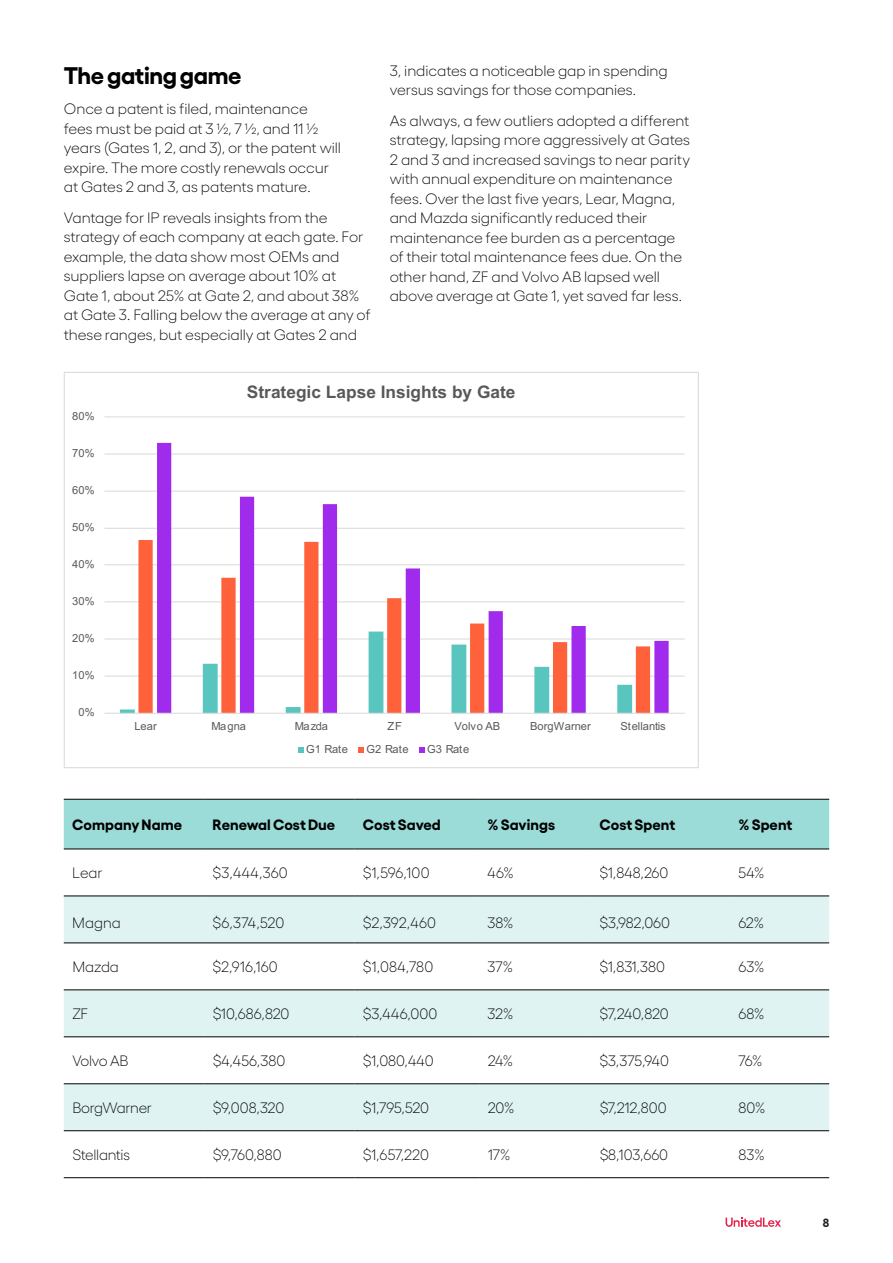
<style>
.page{position:relative;width:893px;height:1263px;background:#fff}
.page>*{position:absolute;margin:0;border:0;box-sizing:border-box;transform-origin:0 0}
.t1{font:700 24px "Yellix";letter-spacing:-.015em;color:#000}
.t2{font:700 17.25px "Arial";color:#595959}
.t3{font:300 15px/19.5px "Yellix";letter-spacing:-.005em;color:#000}
.t4{font:700 15px "Yellix";color:#000}
.t5{font:700 12px "Yellix";color:#231f20}
.t6{font:11.1px "Arial";color:#595959}
</style>
<div class="page">
<hr style="left:104px;top:676px;width:581px;height:1px;background:#d9d9d9">
<hr style="left:104px;top:638px;width:581px;height:1px;background:#d9d9d9">
<hr style="left:104px;top:601px;width:581px;height:1px;background:#d9d9d9">
<hr style="left:104px;top:564px;width:581px;height:1px;background:#d9d9d9">
<hr style="left:104px;top:528px;width:581px;height:1px;background:#d9d9d9">
<hr style="left:104px;top:491px;width:581px;height:1px;background:#d9d9d9">
<hr style="left:104px;top:454px;width:581px;height:1px;background:#d9d9d9">
<hr style="left:104px;top:416px;width:581px;height:1px;background:#d9d9d9">
<svg style="left:138px;top:540px;width:19px;height:173px;fill:#ff623b"></svg>
<svg style="left:157px;top:443px;width:512px;height:270px"></svg>
<hr style="left:104px;top:713px;width:581px;height:1px;background:#d9d9d9">
<svg style="left:298px;top:747px;width:6px;height:6px"></svg>
<svg style="left:359px;top:747px;width:5px;height:6px"></svg>
<svg style="left:419px;top:747px;width:6px;height:6px"></svg>
<div style="left:64px;top:800px;width:765px;height:49px;background:#9bdcd8"></div>
<svg style="left:64px;top:897px;width:765px;height:233px;fill:#def3f2"></svg>
<hr style="left:64px;top:799px;width:140px;height:1px;background:#000">
<hr style="left:204px;top:799px;width:150px;height:1px;background:#000">
<hr style="left:354px;top:799px;width:125px;height:1px;background:#000">
<hr style="left:479px;top:799px;width:112px;height:1px;background:#000">
<hr style="left:591px;top:799px;width:139px;height:1px;background:#000">
<hr style="left:730px;top:799px;width:99px;height:1px;background:#000">
<hr style="left:64px;top:849px;width:140px;height:1px;background:#000">
<hr style="left:64px;top:943px;width:140px;height:1px;background:#000">
<hr style="left:204px;top:849px;width:150px;height:1px;background:#000">
<hr style="left:204px;top:943px;width:150px;height:1px;background:#000">
<hr style="left:354px;top:849px;width:125px;height:1px;background:#000">
<hr style="left:479px;top:849px;width:112px;height:1px;background:#000">
<hr style="left:591px;top:849px;width:139px;height:1px;background:#000">
<hr style="left:730px;top:849px;width:99px;height:1px;background:#000">
<hr style="left:354px;top:943px;width:125px;height:1px;background:#000">
<hr style="left:479px;top:943px;width:112px;height:1px;background:#000">
<hr style="left:591px;top:943px;width:139px;height:1px;background:#000">
<hr style="left:730px;top:943px;width:99px;height:1px;background:#000">
<hr style="left:64px;top:896px;width:140px;height:1px;background:#000">
<hr style="left:64px;top:989px;width:140px;height:1px;background:#000">
<hr style="left:64px;top:1036px;width:140px;height:1px;background:#000">
<hr style="left:64px;top:1083px;width:140px;height:1px;background:#000">
<hr style="left:64px;top:1130px;width:140px;height:1px;background:#000">
<hr style="left:64px;top:1177px;width:140px;height:1px;background:#000">
<hr style="left:204px;top:896px;width:150px;height:1px;background:#000">
<hr style="left:204px;top:989px;width:150px;height:1px;background:#000">
<hr style="left:204px;top:1036px;width:150px;height:1px;background:#000">
<hr style="left:204px;top:1083px;width:150px;height:1px;background:#000">
<hr style="left:204px;top:1130px;width:150px;height:1px;background:#000">
<hr style="left:204px;top:1177px;width:150px;height:1px;background:#000">
<hr style="left:354px;top:896px;width:125px;height:1px;background:#000">
<hr style="left:479px;top:896px;width:112px;height:1px;background:#000">
<hr style="left:591px;top:896px;width:139px;height:1px;background:#000">
<hr style="left:730px;top:896px;width:99px;height:1px;background:#000">
<hr style="left:354px;top:989px;width:125px;height:1px;background:#000">
<hr style="left:479px;top:989px;width:112px;height:1px;background:#000">
<hr style="left:591px;top:989px;width:139px;height:1px;background:#000">
<hr style="left:730px;top:989px;width:99px;height:1px;background:#000">
<hr style="left:354px;top:1036px;width:125px;height:1px;background:#000">
<hr style="left:479px;top:1036px;width:112px;height:1px;background:#000">
<hr style="left:591px;top:1036px;width:139px;height:1px;background:#000">
<hr style="left:730px;top:1036px;width:99px;height:1px;background:#000">
<hr style="left:354px;top:1083px;width:125px;height:1px;background:#000">
<hr style="left:479px;top:1083px;width:112px;height:1px;background:#000">
<hr style="left:591px;top:1083px;width:139px;height:1px;background:#000">
<hr style="left:730px;top:1083px;width:99px;height:1px;background:#000">
<hr style="left:354px;top:1130px;width:125px;height:1px;background:#000">
<hr style="left:479px;top:1130px;width:112px;height:1px;background:#000">
<hr style="left:591px;top:1130px;width:139px;height:1px;background:#000">
<hr style="left:730px;top:1130px;width:99px;height:1px;background:#000">
<hr style="left:354px;top:1177px;width:125px;height:1px;background:#000">
<hr style="left:479px;top:1177px;width:112px;height:1px;background:#000">
<hr style="left:591px;top:1177px;width:139px;height:1px;background:#000">
<hr style="left:730px;top:1177px;width:99px;height:1px;background:#000">
<svg style="left:726px;top:1217px;width:55px;height:10px"></svg>
<h1 class="t1" style="left:64px;top:56px;width:179px">The gating game</h1>
<p class="t3" style="left:64px;top:98px;width:279px">Once a patent is filed, maintenance<br>fees must be paid at 3 ½, 7 ½, and 11 ½ years (Gates 1, 2, and 3), or the patent will expire. The more costly renewals occur at Gates 2 and 3, as patents mature.</p>
<p class="t3" style="left:64px;top:206px;width:308px">Vantage for IP reveals insights from the strategy of each company at each gate. For example, the data show most OEMs and suppliers lapse on average about 10% at Gate 1, about 25% at Gate 2, and about 38% at Gate 3. Falling below the average at any of these ranges, but especially at Gates 2 and</p>
<p class="t3" style="left:390px;top:59px;width:280px">3, indicates a noticeable gap in spending versus savings for those companies.</p>
<p class="t3" style="left:390px;top:109px;width:302px">As always, a few outliers adopted a different strategy, lapsing more aggressively at Gates 2 and 3 and increased savings to near parity with annual expenditure on maintenance fees. Over the last five years, Lear, Magna, and Mazda significantly reduced their maintenance fee burden as a percentage of their total maintenance fees due. On the other hand, ZF and Volvo AB lapsed well above average at Gate 1, yet saved far less.</p>
<p class="t6" style="left:72px;top:408px;width:24px">80%</p>
<p class="t6" style="left:72px;top:446px;width:24px">70%</p>
<p class="t6" style="left:72px;top:483px;width:24px">60%</p>
<p class="t6" style="left:72px;top:520px;width:24px">50%</p>
<p class="t6" style="left:72px;top:556px;width:24px">40%</p>
<p class="t6" style="left:72px;top:593px;width:24px">30%</p>
<p class="t6" style="left:72px;top:630px;width:24px">20%</p>
<p class="t6" style="left:72px;top:668px;width:24px">10%</p>
<p class="t6" style="left:78px;top:705px;width:18px">0%</p>
<p class="t2" style="left:247px;top:379px;width:270px">Strategic Lapse Insights by Gate</p>
<p class="t6" style="left:134px;top:718px;width:24px">Lear</p>
<p class="t6" style="left:211px;top:718px;width:36px">Magna</p>
<p class="t6" style="left:295px;top:718px;width:35px">Mazda</p>
<p class="t6" style="left:388px;top:718px;width:16px">ZF</p>
<p class="t6" style="left:454px;top:718px;width:47px">Volvo AB</p>
<p class="t6" style="left:530px;top:718px;width:62px">BorgWarner</p>
<p class="t6" style="left:621px;top:718px;width:47px">Stellantis</p>
<p class="t6" style="left:306px;top:742px;width:44px">G1 Rate</p>
<p class="t6" style="left:367px;top:742px;width:44px">G2 Rate</p>
<p class="t6" style="left:427px;top:742px;width:44px">G3 Rate</p>
<p class="t4" style="left:72px;top:813px;width:111px">Company Name</p>
<p class="t4" style="left:213px;top:813px;width:124px">Renewal Cost Due</p>
<p class="t4" style="left:363px;top:813px;width:79px">Cost Saved</p>
<p class="t4" style="left:488px;top:813px;width:69px">% Savings</p>
<p class="t4" style="left:600px;top:813px;width:77px">Cost Spent</p>
<p class="t4" style="left:738px;top:813px;width:55px">% Spent</p>
<p class="t3" style="left:72px;top:862px;width:32px">Lear</p>
<p class="t3" style="left:213px;top:862px;width:77px">$3,444,360</p>
<p class="t3" style="left:363px;top:862px;width:68px">$1,596,100</p>
<p class="t3" style="left:488px;top:862px;width:28px">46%</p>
<p class="t3" style="left:600px;top:862px;width:70px">$1,848,260</p>
<p class="t3" style="left:738px;top:862px;width:28px">54%</p>
<p class="t3" style="left:72px;top:911px;width:50px">Magna</p>
<p class="t3" style="left:213px;top:911px;width:73px">$6,374,520</p>
<p class="t3" style="left:363px;top:911px;width:75px">$2,392,460</p>
<p class="t3" style="left:488px;top:911px;width:28px">38%</p>
<p class="t3" style="left:600px;top:911px;width:72px">$3,982,060</p>
<p class="t3" style="left:738px;top:911px;width:27px">62%</p>
<p class="t3" style="left:72px;top:955px;width:48px">Mazda</p>
<p class="t3" style="left:213px;top:955px;width:67px">$2,916,160</p>
<p class="t3" style="left:363px;top:955px;width:72px">$1,084,780</p>
<p class="t3" style="left:488px;top:955px;width:27px">37%</p>
<p class="t3" style="left:600px;top:955px;width:67px">$1,831,380</p>
<p class="t3" style="left:738px;top:955px;width:28px">63%</p>
<p class="t3" style="left:72px;top:1002px;width:17px">ZF</p>
<p class="t3" style="left:213px;top:1002px;width:78px">$10,686,820</p>
<p class="t3" style="left:363px;top:1002px;width:76px">$3,446,000</p>
<p class="t3" style="left:488px;top:1002px;width:27px">32%</p>
<p class="t3" style="left:600px;top:1002px;width:71px">$7,240,820</p>
<p class="t3" style="left:738px;top:1002px;width:28px">68%</p>
<p class="t3" style="left:72px;top:1049px;width:58px">Volvo AB</p>
<p class="t3" style="left:213px;top:1049px;width:74px">$4,456,380</p>
<p class="t3" style="left:363px;top:1049px;width:72px">$1,080,440</p>
<p class="t3" style="left:488px;top:1049px;width:27px">24%</p>
<p class="t3" style="left:600px;top:1049px;width:71px">$3,375,940</p>
<p class="t3" style="left:739px;top:1049px;width:26px">76%</p>
<p class="t3" style="left:72px;top:1096px;width:81px">BorgWarner</p>
<p class="t3" style="left:213px;top:1096px;width:73px">$9,008,320</p>
<p class="t3" style="left:363px;top:1096px;width:68px">$1,795,520</p>
<p class="t3" style="left:488px;top:1096px;width:28px">20%</p>
<p class="t3" style="left:600px;top:1096px;width:68px">$7,212,800</p>
<p class="t3" style="left:739px;top:1096px;width:29px">80%</p>
<p class="t3" style="left:72px;top:1143px;width:59px">Stellantis</p>
<p class="t3" style="left:213px;top:1143px;width:71px">$9,760,880</p>
<p class="t3" style="left:363px;top:1143px;width:67px">$1,657,220</p>
<p class="t3" style="left:488px;top:1143px;width:24px">17%</p>
<p class="t3" style="left:600px;top:1143px;width:70px">$8,103,660</p>
<p class="t3" style="left:739px;top:1143px;width:28px">83%</p>
<p class="t5" style="left:823px;top:1213px;width:8px">8</p>
</div>
